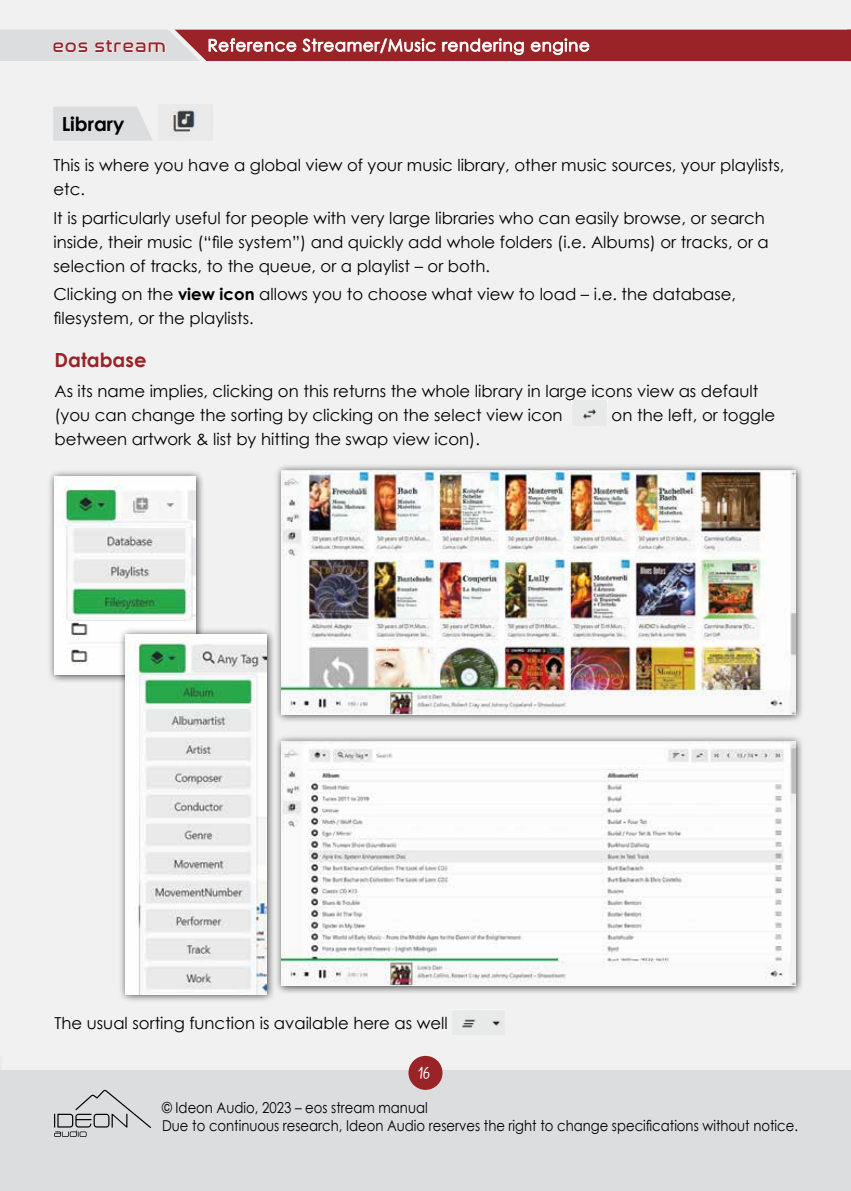
<style>
.page{position:relative;width:851px;height:1191px;background:#fff}
.page>*{position:absolute;margin:0;border:0;box-sizing:border-box;transform-origin:0 0}
.t1{font:700 19.5px "Century Gothic";color:#9a2327}
.t2{font:700 19.5px "Century Gothic";color:#000}
.t3{font:18px "Nasalization Rg";letter-spacing:.04em;color:#9a2327}
.t4{font:18px "Gunny Manual";color:#fff}
.t5{font:16.5px/24px "Century Gothic";color:#000}
.t6{font:16.5px "Century Gothic";letter-spacing:.04em;color:#fff}
.t7{font:15px/18px "Century Gothic";color:#000;scale:.88 1}
.s1{font-weight:700}
</style>
<div class="page">
<div style="left:0;top:0;width:850px;height:1191px;background:#f1f1f2"></div>
<div style="left:0;top:1069px;width:850px;height:122px;background:#dcddde"></div>
<svg style="left:54px;top:1089px;width:97px;height:48px"></svg>
<div style="left:408px;top:1055px;width:34px;height:34px;background:#9a2327;border-radius:50%"></div>
<svg style="left:0;top:29px;width:850px;height:33px;background:#b36467"></svg>
<svg style="left:53px;top:107px;width:100px;height:34px;background:#dddedf"></svg>
<img style="left:170px;top:104px;width:28px;height:33px">
<img style="left:578px;top:405px;width:21px;height:21px">
<img style="left:459px;top:1016px;width:42px;height:15px">
<div style="left:47px;top:469px;width:158px;height:214px;background:#000;opacity:.75"></div>
<img style="left:54px;top:476px;width:142px;height:198px">
<div style="left:274px;top:734px;width:530px;height:261px;background:#000;opacity:.75"></div>
<img style="left:281px;top:741px;width:514px;height:244px">
<div style="left:274px;top:463px;width:530px;height:260px;background:#000;opacity:.75"></div>
<img style="left:281px;top:471px;width:514px;height:243px">
<div style="left:118px;top:627px;width:157px;height:376px;background:#000;opacity:.75"></div>
<img style="left:125px;top:634px;width:141px;height:360px">
<p class="t3" style="left:52px;top:29px;width:115px">eos stream</p>
<p class="t6" style="left:207px;top:34px;width:383px">Reference Streamer/Music rendering engine</p>
<p class="t2" style="left:62px;top:109px;width:64px">Library</p>
<p class="t5" style="left:54px;top:153px;width:732px">This is where you have a global view of your music library, other music sources, your playlists, etc.</p>
<p class="t5" style="left:54px;top:205px;width:716px">It is particularly useful for people with very large libraries who can easily browse, or search inside, their music (“file system”) and quickly add whole folders (i.e. Albums) or tracks, or a selection of tracks, to the queue, or a playlist – or both.</p>
<p class="t5" style="left:54px;top:282px;width:684px">Clicking on the <span class="s1">view icon</span> allows you to choose what view to load – i.e. the database, filesystem, or the playlists.</p>
<p class="t1" style="left:54px;top:345px;width:94px">Database</p>
<p class="t5" style="left:54px;top:378px;width:705px">As its name implies, clicking on this returns the whole library in large icons view as default (you can change the sorting by clicking on the select view icon</p>
<p class="t5" style="left:611px;top:402px;width:165px">on the left, or toggle</p>
<p class="t5" style="left:54px;top:426px;width:427px">between artwork &amp; list by hitting the swap view icon).</p>
<p class="t5" style="left:54px;top:1011px;width:395px">The usual sorting function is available here as well</p>
<p class="t4" style="left:418px;top:1061px;width:14px">16</p>
<p class="t7" style="left:162px;top:1098px;width:724px">© Ideon Audio, 2023 – eos stream manual<br>Due to continuous research, Ideon Audio reserves the right to change specifications without notice.</p>
</div>
